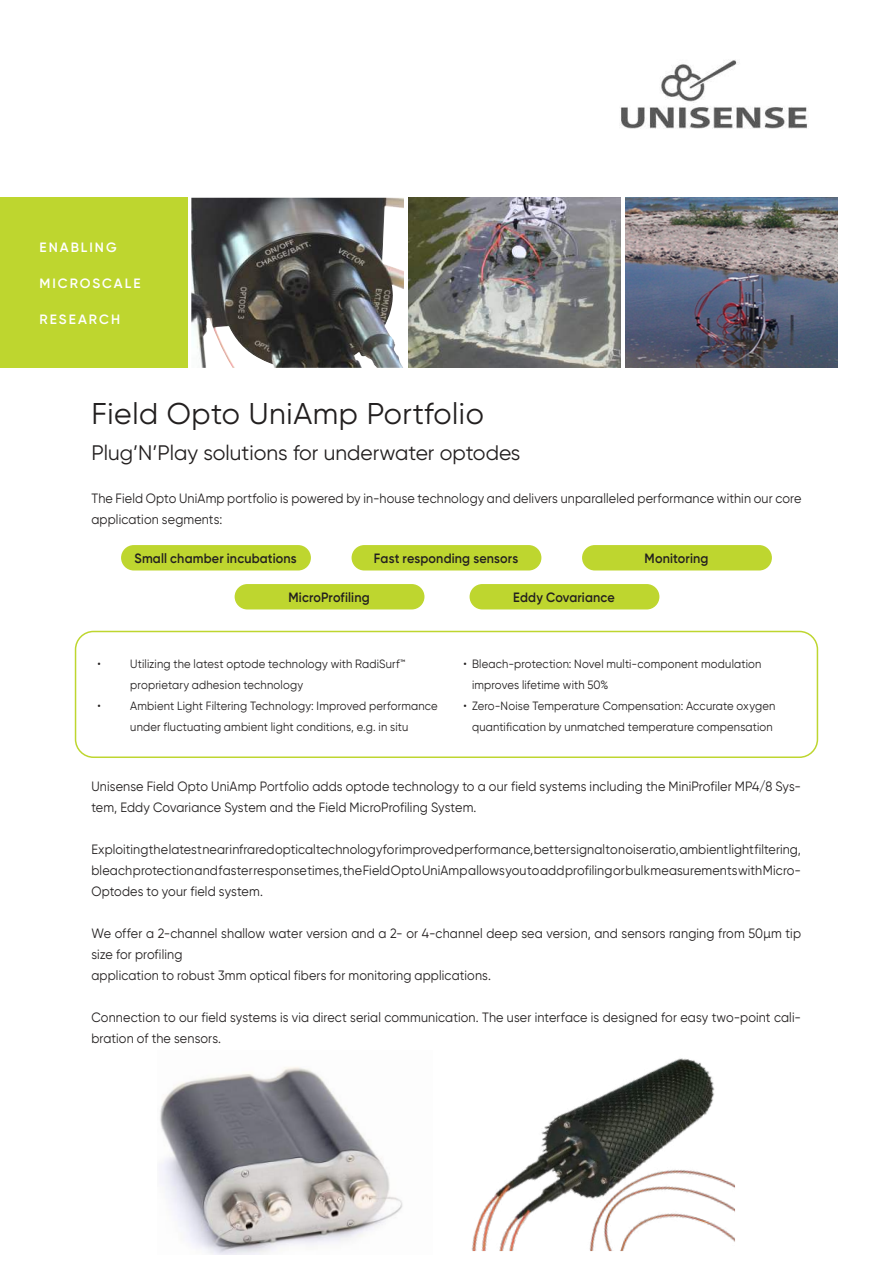
<style>
.page{position:relative;width:893px;height:1263px;background:#fff}
.page>*{position:absolute;margin:0;border:0;box-sizing:border-box;transform-origin:0 0}
.t1{font:30px "Gilroy";letter-spacing:.02em;color:#221f1f}
.t2{font:21px "Gilroy";color:#221f1f}
.t3{font:13.5px/21px "Gilroy";letter-spacing:.01em;color:#221f1f;scale:.93 1}
.t4{font:600 13.5px "Gilroy";letter-spacing:.015em;color:#221f1f;scale:.93 1}
.t5{font:600 13.5px "Gilroy";letter-spacing:.15em;color:#fff}
.t6{font:12px/21px "Gilroy";letter-spacing:.015em;color:#221f1f;scale:.93 1}
</style>
<div class="page">
<div style="left:0;top:198px;width:187px;height:170px;background:#bed62f"></div>
<img style="left:620px;top:60px;width:187px;height:68px">
<div style="left:75px;top:631px;width:743px;height:127px;border:2px solid #bed62f;border-radius:18px"></div>
<img style="left:160px;top:1067px;width:243px;height:187px">
<img style="left:408px;top:198px;width:213px;height:170px">
<img style="left:191px;top:198px;width:213px;height:170px">
<img style="left:625px;top:198px;width:213px;height:170px">
<div style="left:121px;top:545px;width:190px;height:25px;background:#bed62f;border-radius:13px"></div>
<div style="left:352px;top:545px;width:189px;height:25px;background:#bed62f;border-radius:13px"></div>
<div style="left:582px;top:545px;width:190px;height:25px;background:#bed62f;border-radius:13px"></div>
<div style="left:235px;top:584px;width:189px;height:25px;background:#bed62f;border-radius:13px"></div>
<div style="left:470px;top:584px;width:189px;height:25px;background:#bed62f;border-radius:13px"></div>
<img style="left:471px;top:1058px;width:264px;height:193px">
<p class="t5" style="left:39px;top:242px;width:79px">ENABLING</p>
<p class="t5" style="left:39px;top:278px;width:103px">MICROSCALE</p>
<p class="t5" style="left:39px;top:314px;width:82px">RESEARCH</p>
<h1 class="t1" style="left:91px;top:400px;width:394px">Field Opto UniAmp Portfolio</h1>
<h2 class="t2" style="left:91px;top:443px;width:430px">Plug’N’Play solutions for underwater optodes</h2>
<p class="t3" style="left:91px;top:488px;width:765px">The Field Opto UniAmp portfolio is powered by in-house technology and delivers unparalleled performance within our core application segments:</p>
<p class="t4" style="left:134px;top:553px;width:176px">Small chamber incubations</p>
<p class="t4" style="left:374px;top:553px;width:157px">Fast responding sensors</p>
<p class="t4" style="left:645px;top:553px;width:70px">Monitoring</p>
<p class="t4" style="left:289px;top:592px;width:89px">MicroProfiling</p>
<p class="t4" style="left:513px;top:592px;width:111px">Eddy Covariance</p>
<p class="t6" style="left:98px;top:653px;width:5px">•</p>
<p class="t6" style="left:130px;top:653px;width:297px">Utilizing the latest optode technology with RadiSurf™ proprietary adhesion technology</p>
<p class="t6" style="left:98px;top:695px;width:5px">•</p>
<p class="t6" style="left:130px;top:695px;width:332px">Ambient Light Filtering Technology: Improved performance under fluctuating ambient light conditions, e.g. in situ</p>
<p class="t6" style="left:472px;top:653px;width:313px;text-indent:-9px">• Bleach-protection: Novel multi-component modulation improves lifetime with 50%</p>
<p class="t6" style="left:463px;top:695px;width:337px;text-align:center">• Zero-Noise Temperature Compensation: Accurate oxygen quantification by unmatched temperature compensation</p>
<p class="t3" style="left:91px;top:776px;width:764px">Unisense Field Opto UniAmp Portfolio adds optode technology to a our field systems including the MiniProfiler MP4/8 Sys&shy;tem, Eddy Covariance System and the Field MicroProfiling System.</p>
<p class="t3" style="left:91px;top:839px;width:764px;text-align:justify">Exploiting the latest near infrared optical technology for improved performance, better signal to noise ratio, ambient light filtering, bleach protection and faster response times, the Field Opto UniAmp allows you to add profiling or bulk measurements with Micro-Optodes to your field system.</p>
<p class="t3" style="left:91px;top:923px;width:764px">We offer a 2-channel shallow water version and a 2- or 4-channel deep sea version, and sensors ranging from 50µm tip size for profiling<br>application to robust 3mm optical fibers for monitoring applications.</p>
<p class="t3" style="left:91px;top:1007px;width:764px">Connection to our field systems is via direct serial communication. The user interface is designed for easy two-point cali&shy;bration of the sensors.</p>
</div>
